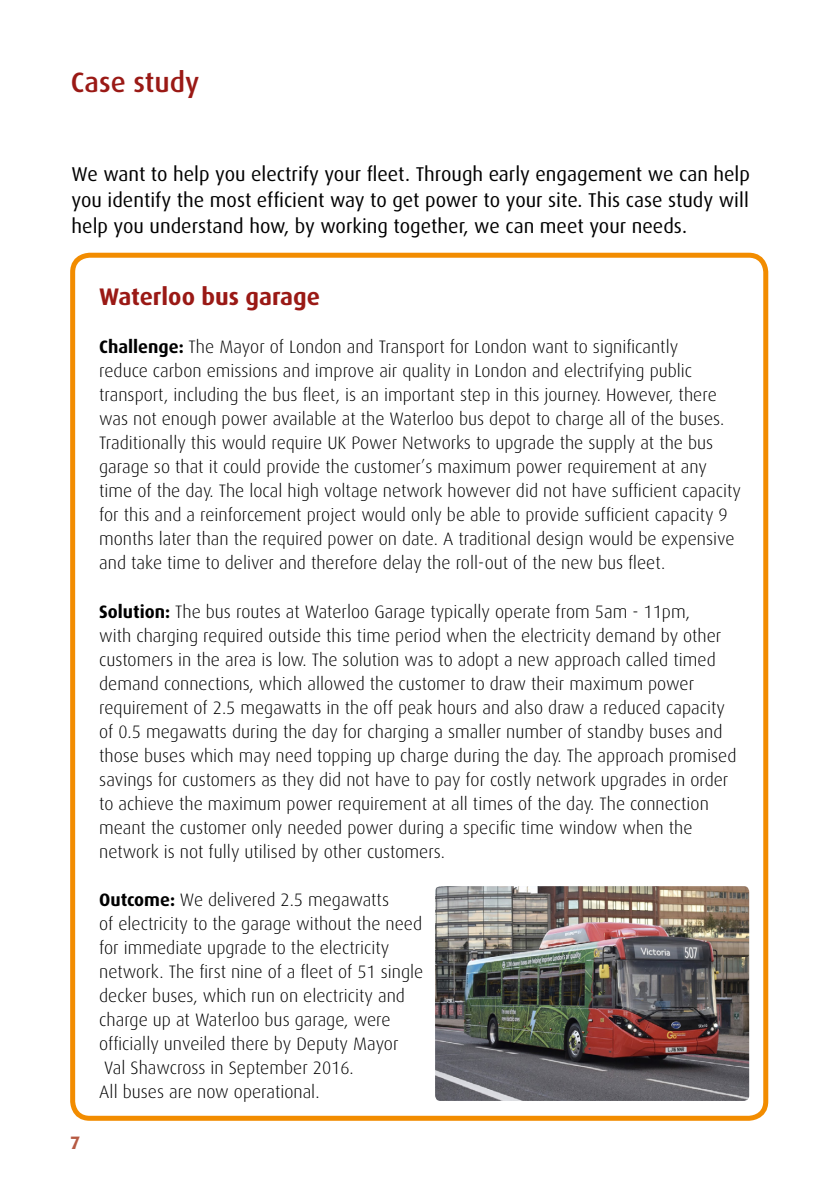
<style>
.page{position:relative;width:840px;height:1191px;background:#fff}
.page>*{position:absolute;margin:0;border:0;box-sizing:border-box;transform-origin:0 0}
.t1{font:500 28px "Dax";color:#9a1915}
.t2{font:700 24px "Dax";color:#9a1915}
.t3{font:20px/26px "Dax";color:#000;text-align:justify}
.t4{font:300 18px/24px "Dax";color:#000}
.t5{font:700 18px "Dax";color:#b65a43}
.s1{font-weight:700}
</style>
<div class="page">
<div style="left:70px;top:253px;width:697px;height:867px;border:5px solid #f28c00;border-radius:17px"></div>
<img style="left:435px;top:886px;width:313px;height:215px">
<h1 class="t1" style="left:71px;top:67px;width:130px">Case study</h1>
<p class="t3" style="left:72px;top:161px;width:679px">We want to help you electrify your fleet. Through early engagement we can help you identify the most efficient way to get power to your site. This case study will help you understand how, by working together, we can meet your needs.</p>
<p class="t5" style="left:70px;top:1132px;width:12px">7</p>
<h2 class="t2" style="left:99px;top:283px;width:222px">Waterloo bus garage</h2>
<p class="t4" style="left:99px;top:335px;width:643px"><span class="s1">Challenge:</span> The Mayor of London and Transport for London want to significantly<br>reduce carbon emissions and improve air quality in London and electrifying public transport, including the bus fleet, is an important step in this journey. However, there was not enough power available at the Waterloo bus depot to charge all of the buses.<br>Traditionally this would require UK Power Networks to upgrade the supply at the bus garage so that it could provide the customer’s maximum power requirement at any time of the day. The local high voltage network however did not have sufficient capacity for this and a reinforcement project would only be able to provide sufficient capacity 9 months later than the required power on date. A traditional design would be expensive and take time to deliver and therefore delay the roll-out of the new bus fleet.</p>
<p class="t4" style="left:99px;top:599px;width:638px"><span class="s1">Solution:</span> The bus routes at Waterloo Garage typically operate from 5am - 11pm,<br>with charging required outside this time period when the electricity demand by other customers in the area is low. The solution was to adopt a new approach called timed demand connections, which allowed the customer to draw their maximum power requirement of 2.5 megawatts in the off peak hours and also draw a reduced capacity of 0.5 megawatts during the day for charging a smaller number of standby buses and those buses which may need topping up charge during the day. The approach promised savings for customers as they did not have to pay for costly network upgrades in order to achieve the maximum power requirement at all times of the day. The connection meant the customer only needed power during a specific time window when the network is not fully utilised by other customers.</p>
<p class="t4" style="left:99px;top:887px;width:325px"><span class="s1">Outcome:</span> We delivered 2.5 megawatts<br>of electricity to the garage without the need for immediate upgrade to the electricity network. The first nine of a fleet of 51 single decker buses, which run on electricity and charge up at Waterloo bus garage, were officially unveiled there by Deputy Mayor Val Shawcross in September 2016.<br>All buses are now operational.</p>
</div>
